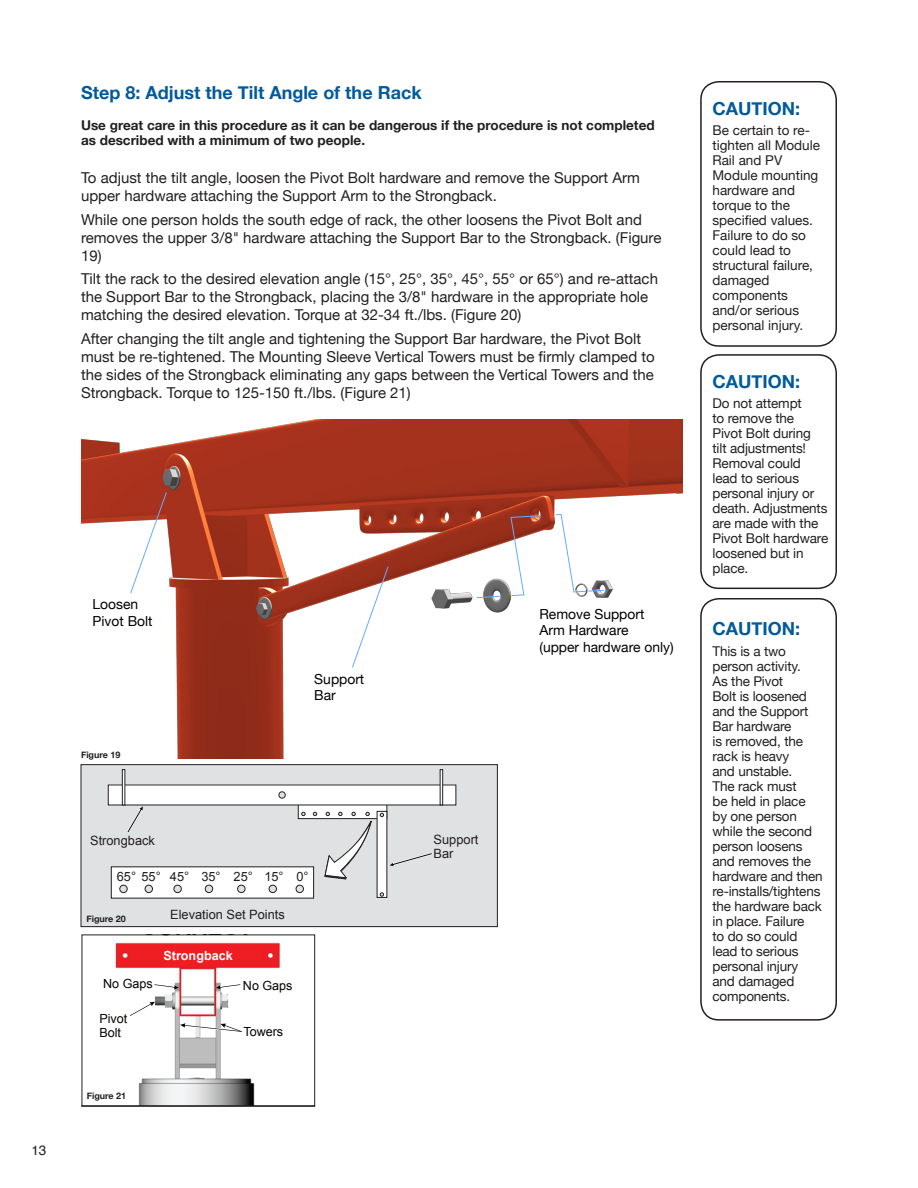
<style>
.page{position:relative;width:918px;height:1188px;background:#fff}
.page>*{position:absolute;margin:0;border:0;box-sizing:border-box;transform-origin:0 0}
.t1{font:700 22.65px "Arial";color:#050504}
.Sub_Headline{font:700 18px "Helvetica Neue";color:#015a9d}
.Note_Headline{font:700 18px "Helvetica Neue";color:#015a9d}
.Paragraph_copy{font:15px/18px "Helvetica Neue";color:#231f20}
.t2{font:13.8px/16.6px "Helvetica Neue";color:#000}
.Note_Copy{font:13.5px/15px "Helvetica Neue";letter-spacing:-.01em;color:#231f20}
.Note_Copy-2{font:700 13.5px/15px "Helvetica Neue";color:#231f20}
.t3{font:13.5px "Helvetica";color:#231f20}
.t4{font:12.75px/14.2px "Arial";color:#231f20}
.t5{font:12.6px/14.1px "Arial";color:#050504}
.t6{font:700 12.6px "Arial";color:#fff}
.Paragraph_copy-2{font:700 9px "Helvetica Neue";color:#231f20}
</style>
<div class="page">
<div style="left:700px;top:81px;width:137px;height:266px;border:2px solid #231f20;border-radius:18px"></div>
<div style="left:700px;top:598px;width:137px;height:423px;border:2px solid #231f20;border-radius:18px"></div>
<svg style="left:115px;top:942px;width:166px;height:163px"></svg>
<div style="left:82px;top:935px;width:233px;height:172px;border:1px solid #231f20"></div>
<div style="left:83px;top:766px;width:413px;height:159px;background:#e0e1e3"></div>
<svg style="left:127px;top:806px;width:16px;height:27px"></svg>
<svg style="left:390px;top:853px;width:42px;height:13px"></svg>
<svg style="left:113px;top:869px;width:199px;height:27px"></svg>
<div style="left:237px;top:885px;width:8px;height:8px;border:1px solid #231f20;border-radius:50%"></div>
<div style="left:174px;top:885px;width:8px;height:8px;border:1px solid #231f20;border-radius:50%"></div>
<div style="left:145px;top:885px;width:8px;height:8px;border:1px solid #231f20;border-radius:50%"></div>
<div style="left:119px;top:885px;width:9px;height:8px;border:1px solid #231f20;border-radius:50%"></div>
<div style="left:205px;top:885px;width:8px;height:8px;border:1px solid #231f20;border-radius:50%"></div>
<div style="left:298px;top:804px;width:89px;height:15px;background:#fff"></div>
<div style="left:298px;top:804px;width:89px;height:15px;border:1px solid #231f20"></div>
<div style="left:377px;top:811px;width:10px;height:86px;background:#fff"></div>
<svg style="left:301px;top:812px;width:4px;height:4px"></svg>
<svg style="left:313px;top:812px;width:4px;height:4px"></svg>
<svg style="left:324px;top:812px;width:48px;height:68px"></svg>
<svg style="left:380px;top:813px;width:4px;height:4px"></svg>
<svg style="left:380px;top:893px;width:4px;height:4px"></svg>
<div style="left:108px;top:785px;width:348px;height:20px;background:#fff"></div>
<div style="left:122px;top:769px;width:3px;height:36px;border:1px solid #231f20"></div>
<div style="left:440px;top:769px;width:3px;height:36px;border:1px solid #231f20"></div>
<svg style="left:279px;top:792px;width:6px;height:6px"></svg>
<div style="left:279px;top:791px;width:7px;height:7px;border:1px solid #231f20;border-radius:50%"></div>
<div style="left:81px;top:764px;width:417px;height:163px;border:1px solid #231f20"></div>
<img style="left:82px;top:420px;width:601px;height:338px">
<svg style="left:130px;top:491px;width:38px;height:103px"></svg>
<svg style="left:351px;top:565px;width:38px;height:103px"></svg>
<svg style="left:555px;top:514px;width:50px;height:79px"></svg>
<svg style="left:476px;top:595px;width:25px;height:4px"></svg>
<svg style="left:510px;top:515px;width:31px;height:82px"></svg>
<div style="left:700px;top:354px;width:137px;height:235px;border:2px solid #231f20;border-radius:18px"></div>
<p class="Sub_Headline" style="left:81px;top:78px;width:342px">Step 8: Adjust the Tilt Angle of the Rack</p>
<p class="Note_Copy-2" style="left:81px;top:118px;width:575px">Use great care in this procedure as it can be dangerous if the procedure is not completed as described with a minimum of two people.</p>
<p class="Paragraph_copy" style="left:81px;top:170px;width:561px">To adjust the tilt angle, loosen the Pivot Bolt hardware and remove the Support Arm upper hardware attaching the Support Arm to the Strongback.</p>
<p class="Paragraph_copy" style="left:81px;top:211px;width:582px">While one person holds the south edge of rack, the other loosens the Pivot Bolt and removes the upper 3/8" hardware attaching the Support Bar to the Strongback. (Figure<br>19)</p>
<p class="Paragraph_copy" style="left:81px;top:271px;width:579px">Tilt the rack to the desired elevation angle (15°, 25°, 35°, 45°, 55° or 65°) and re-attach the Support Bar to the Strongback, placing the 3/8" hardware in the appropriate hole matching the desired elevation. Torque at 32-34 ft./lbs. (Figure 20)</p>
<p class="Paragraph_copy" style="left:81px;top:330px;width:575px">After changing the tilt angle and tightening the Support Bar hardware, the Pivot Bolt must be re-tightened. The Mounting Sleeve Vertical Towers must be firmly clamped to the sides of the Strongback eliminating any gaps between the Vertical Towers and the Strongback. Torque to 125-150 ft./lbs. (Figure 21)</p>
<p class="t3" style="left:31px;top:1140px;width:17px">13</p>
<p class="t2" style="left:93px;top:597px;width:62px">Loosen<br>Pivot Bolt</p>
<p class="t2" style="left:539px;top:606px;width:136px">Remove Support<br>Arm Hardware<br>(upper hardware only)</p>
<p class="t2" style="left:314px;top:671px;width:52px">Support<br>Bar</p>
<p class="Paragraph_copy-2" style="left:81px;top:748px;width:41px">Figure 19</p>
<p class="t4" style="left:90px;top:833px;width:66px">Strongback</p>
<p class="t4" style="left:434px;top:832px;width:46px">Support<br>Bar</p>
<p class="t4" style="left:117px;top:869px;width:168px">65° 55° 45° 35° 25° 15°</p>
<p class="t4" style="left:296px;top:869px;width:14px">0°</p>
<p class="Paragraph_copy-2" style="left:86px;top:912px;width:41px">Figure 20</p>
<p class="t4" style="left:170px;top:908px;width:116px">Elevation Set Points</p>
<p class="t1" style="left:141px;top:912px;width:114px">CORRECT</p>
<p class="t6" style="left:163px;top:947px;width:71px">Strongback</p>
<p class="t5" style="left:103px;top:976px;width:51px">No Gaps</p>
<p class="t5" style="left:243px;top:978px;width:51px">No Gaps</p>
<p class="t5" style="left:99px;top:1011px;width:30px">Pivot<br>Bolt</p>
<p class="t5" style="left:243px;top:1024px;width:41px">Towers</p>
<p class="Paragraph_copy-2" style="left:87px;top:1089px;width:41px">Figure 21</p>
<p class="Note_Headline" style="left:713px;top:94px;width:89px">CAUTION:</p>
<p class="Note_Copy" style="left:713px;top:124px;width:109px">Be certain to re&shy;tighten all Module<br>Rail and PV<br>Module mounting hardware and torque to the specified values.<br>Failure to do so could lead to structural failure,</p>
<p class="Note_Copy" style="left:713px;top:274px;width:59px">damaged</p>
<p class="Note_Copy" style="left:713px;top:289px;width:92px">components and/or serious personal injury.</p>
<p class="Note_Headline" style="left:713px;top:367px;width:89px">CAUTION:</p>
<p class="Note_Copy" style="left:713px;top:397px;width:117px">Do not attempt<br>to remove the<br>Pivot Bolt during tilt adjustments!<br>Removal could lead to serious personal injury or death. Adjustments are made with the<br>Pivot Bolt hardware loosened but in place.</p>
<p class="Note_Headline" style="left:713px;top:615px;width:89px">CAUTION:</p>
<p class="Note_Copy" style="left:713px;top:644px;width:112px">This is a two person activity.<br>As the Pivot<br>Bolt is loosened and the Support<br>Bar hardware<br>is removed, the rack is heavy<br>and unstable.<br>The rack must<br>be held in place by one person while the second person loosens and removes the hardware and then re-installs/tightens the hardware back in place. Failure<br>to do so could lead to serious personal injury and damaged components.</p>
</div>
